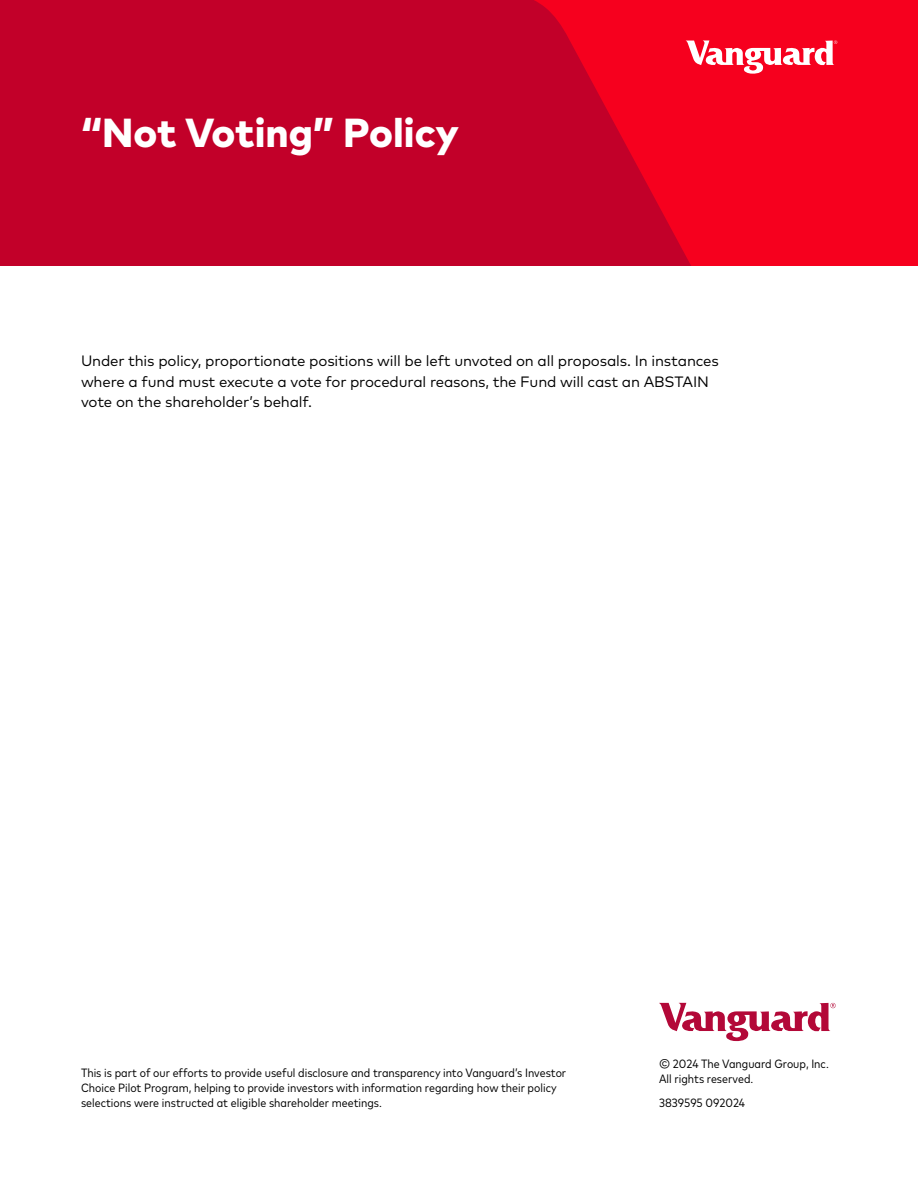
<style>
.page{position:relative;width:918px;height:1188px;background:#fff}
.page>*{position:absolute;margin:0;border:0;box-sizing:border-box;transform-origin:0 0}
.t1{font:800 40.5px "Mark Pro";color:#fff}
.t2{font:15px/20.2px "Mark Pro";letter-spacing:-.01em;color:#000}
.t3{font:condensed 12px/15px "Mark Pro";color:#000}
</style>
<div class="page">
<div style="left:237px;top:0;width:681px;height:266px;background:#f6001e"></div>
<svg style="left:0;top:0;width:710px;height:266px;background:#c80027"></svg>
<svg style="left:686px;top:41px;width:151px;height:33px"></svg>
<svg style="left:659px;top:1003px;width:177px;height:38px"></svg>
<h1 class="t1" style="left:81px;top:102px;width:380px">“Not Voting” Policy</h1>
<p class="t2" style="left:81px;top:350px;width:639px">Under this policy, proportionate positions will be left unvoted on all proposals. In instances where a fund must execute a vote for procedural reasons, the Fund will cast an ABSTAIN vote on the shareholder’s behalf.</p>
<p class="t3" style="left:81px;top:1064px;width:487px">This is part of our efforts to provide useful disclosure and transparency into Vanguard’s Investor<br>Choice Pilot Program, helping to provide investors with information regarding how their policy selections were instructed at eligible shareholder meetings.</p>
<p class="t3" style="left:659px;top:1055px;width:171px">© 2024 The Vanguard Group, Inc.<br>All rights reserved.</p>
<p class="t3" style="left:659px;top:1094px;width:88px">3839595 092024</p>
</div>
